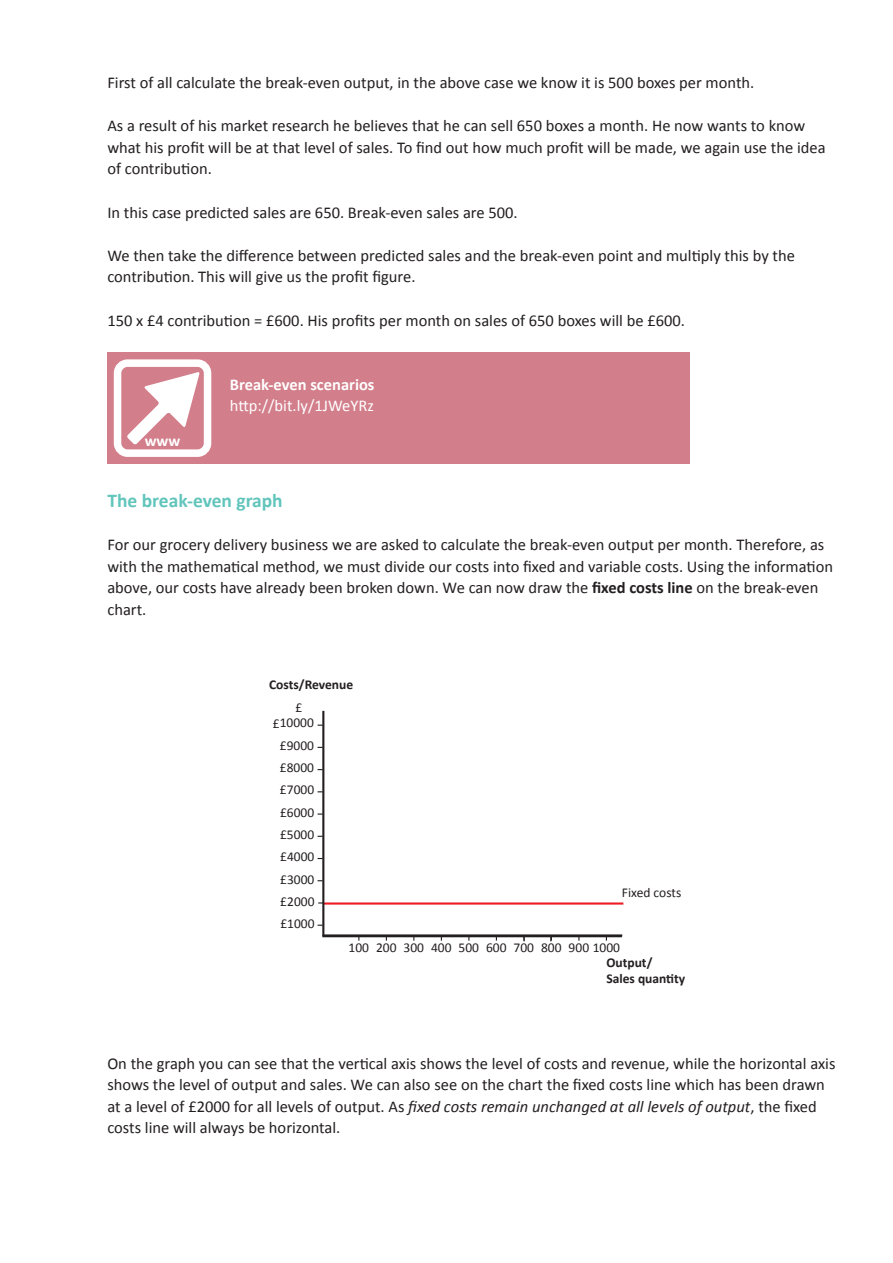
<style>
.page{position:relative;width:893px;height:1263px;background:#fff}
.page>*{position:absolute;margin:0;border:0;box-sizing:border-box;transform-origin:0 0}
.t1{font:700 19.5px "Calibri";color:#61c5bc}
.t2{font:16.5px/21.6px "Calibri";color:#231f20}
.t3{font:16.5px "Calibri";color:#fff}
.t4{font:700 16.5px "Calibri";color:#fff}
.t5{font:700 15.9px "Calibri";color:#fff}
.t6{font:13.5px "Calibri";letter-spacing:-.005em;color:#231f20}
.t7{font:700 13.5px/16.2px "Calibri";color:#231f20}
.s1{font-weight:700}
.s2{font-style:italic}
</style>
<div class="page">
<div style="left:107px;top:352px;width:583px;height:25px;background:#d27e8b"></div>
<div style="left:107px;top:374px;width:583px;height:25px;background:#d27e8b"></div>
<div style="left:107px;top:395px;width:583px;height:25px;background:#d27e8b"></div>
<div style="left:107px;top:417px;width:583px;height:25px;background:#d27e8b"></div>
<div style="left:107px;top:439px;width:583px;height:25px;background:#d27e8b"></div>
<div style="left:114px;top:359px;width:97px;height:98px;border:8px solid #fff;border-radius:10px"></div>
<svg style="left:127px;top:372px;width:73px;height:72px"></svg>
<hr style="left:322px;top:935px;width:300px;height:2px;background:#231f20">
<hr style="left:324px;top:902px;width:299px;height:2px;background:#ee1d23">
<hr style="left:323px;top:934px;width:299px;height:2px;background:#231f20">
<hr style="left:322px;top:711px;width:2px;height:225px;background:#231f20">
<p class="t2" style="left:107px;top:71px;width:648px">First of all calculate the break-even output, in the above case we know it is 500 boxes per month.</p>
<p class="t2" style="left:107px;top:114px;width:720px">As a result of his market research he believes that he can sell 650 boxes a month. He now wants to know what his profit will be at that level of sales. To find out how much profit will be made, we again use the idea of contribution.</p>
<p class="t2" style="left:107px;top:201px;width:412px">In this case predicted sales are 650. Break-even sales are 500.</p>
<p class="t2" style="left:107px;top:244px;width:689px">We then take the difference between predicted sales and the break-even point and multiply this by the contribution. This will give us the profit figure.</p>
<p class="t2" style="left:107px;top:309px;width:579px">150 x £4 contribution = £600. His profits per month on sales of 650 boxes will be £600.</p>
<p class="t5" style="left:145px;top:430px;width:37px">www</p>
<p class="t4" style="left:230px;top:374px;width:146px">Break-even scenarios</p>
<p class="t3" style="left:230px;top:395px;width:146px">http://bit.ly/1JWeYRz</p>
<p class="t1" style="left:107px;top:488px;width:177px">The break-even graph</p>
<p class="t2" style="left:107px;top:533px;width:727px">For our grocery delivery business we are asked to calculate the break-even output per month. Therefore, as with the mathematical method, we must divide our costs into fixed and variable costs. Using the information above, our costs have already been broken down. We can now draw the <span class="s1">fixed costs line</span> on the break-even chart.</p>
<p class="t7" style="left:269px;top:676px;width:85px">Costs/Revenue</p>
<p class="t6" style="left:295px;top:699px;width:8px">£</p>
<p class="t6" style="left:273px;top:714px;width:43px">£10000</p>
<p class="t6" style="left:280px;top:737px;width:36px">£9000</p>
<p class="t6" style="left:280px;top:759px;width:36px">£8000</p>
<p class="t6" style="left:280px;top:781px;width:36px">£7000</p>
<p class="t6" style="left:280px;top:804px;width:36px">£6000</p>
<p class="t6" style="left:280px;top:826px;width:36px">£5000</p>
<p class="t6" style="left:280px;top:848px;width:36px">£4000</p>
<p class="t6" style="left:280px;top:870px;width:36px">£3000</p>
<p class="t6" style="left:280px;top:893px;width:36px">£2000</p>
<p class="t6" style="left:280px;top:915px;width:36px">£1000</p>
<p class="t6" style="left:622px;top:883px;width:61px">Fixed costs</p>
<p class="t6" style="left:349px;top:939px;width:273px">100 200 300 400 500 600 700 800 900 1000</p>
<p class="t7" style="left:606px;top:954px;width:80px">Output/<br>Sales quantity</p>
<p class="t2" style="left:107px;top:1051px;width:730px">On the graph you can see that the vertical axis shows the level of costs and revenue, while the horizontal axis shows the level of output and sales. We can also see on the chart the fixed costs line which has been drawn at a level of £2000 for all levels of output. As <span class="s2">fixed costs remain unchanged at all levels of output</span>, the fixed costs line will always be horizontal.</p>
</div>
